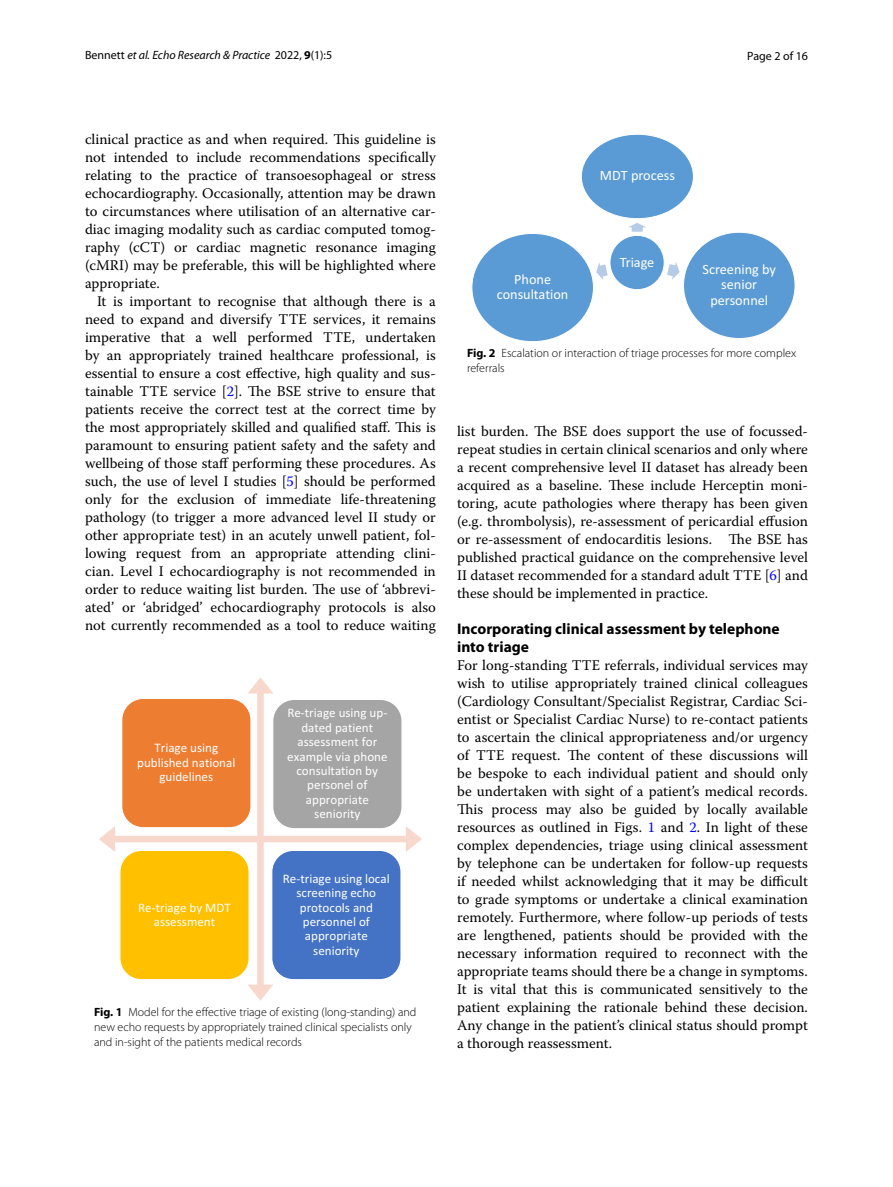
<style>
.page{position:relative;width:893px;height:1187px;background:#fff}
.page>*{position:absolute;margin:0;border:0;box-sizing:border-box;transform-origin:0 0}
.t1{font:700 15.45px/18px "Myriad Pro";color:#000}
.t2{font:14.7px/18px "Warnock Pro";color:#000;text-align:justify}
.t3{font:14.25px/15.6px "Calibri 2";color:#fff;text-align:center}
.t4{font:13.05px/14.4px "Calibri";color:#fff;text-align:center}
.t5{font:300 12px/15px "Myriad Pro";color:#000}
.t6{font:italic 12px "Myriad Pro";color:#000}
.t7{font:12px "Myriad Pro";color:#000}
.s1{font-style:normal}
.s2{font-weight:700;font-style:normal}
.s3{color:#00f}
.s4{font-weight:700}
</style>
<div class="page">
<svg style="left:99px;top:677px;width:323px;height:323px"></svg>
<div style="left:122px;top:698px;width:129px;height:129px;background:#ed7d31;border-radius:22px"></div>
<div style="left:121px;top:697px;width:131px;height:131px;border:1px solid #fff;border-radius:22px"></div>
<div style="left:273px;top:699px;width:129px;height:129px;background:#a5a5a5;border-radius:22px"></div>
<div style="left:272px;top:698px;width:131px;height:131px;border:1px solid #fff;border-radius:22px"></div>
<div style="left:120px;top:850px;width:129px;height:129px;background:#ffc000;border-radius:22px"></div>
<div style="left:119px;top:849px;width:131px;height:131px;border:1px solid #fff;border-radius:22px"></div>
<div style="left:272px;top:850px;width:129px;height:129px;background:#4472c4;border-radius:22px"></div>
<div style="left:271px;top:849px;width:131px;height:131px;border:1px solid #fff;border-radius:22px"></div>
<div style="left:610px;top:235px;width:54px;height:54px;background:#5b9bd5;border-radius:50%"></div>
<div style="left:610px;top:235px;width:55px;height:55px;border:1px solid #fff;border-radius:50%"></div>
<svg style="left:628px;top:223px;width:18px;height:9px"></svg>
<div style="left:581px;top:134px;width:112px;height:85px;background:#5b9bd5;border-radius:50%"></div>
<svg style="left:667px;top:262px;width:13px;height:18px"></svg>
<div style="left:683px;top:232px;width:112px;height:106px;background:#5b9bd5;border-radius:50%"></div>
<svg style="left:596px;top:262px;width:12px;height:18px"></svg>
<div style="left:472px;top:233px;width:121px;height:108px;background:#5b9bd5;border-radius:50%"></div>
<p class="t6" style="left:85px;top:48px;width:249px"><span class="s1">Bennett</span> et al. Echo Research &amp; Practice <span class="s1">2022,</span> <span class="s2">9</span><span class="s1">(1):5</span></p>
<p class="t7" style="left:747px;top:48px;width:62px">Page 2 of 16</p>
<p class="t2" style="left:85px;top:130px;width:352px">clinical practice as and when required. This guideline is not intended to include recommendations specifically relating to the practice of transoesophageal or stress echocardiography. Occasionally, attention may be drawn to circumstances where utilisation of an alternative car&shy;diac imaging modality such as cardiac computed tomog&shy;raphy (cCT) or cardiac magnetic resonance imaging (cMRI) may be preferable, this will be highlighted where appropriate.</p>
<p class="t2" style="left:85px;top:292px;width:352px;text-indent:12px">It is important to recognise that although there is a need to expand and diversify TTE services, it remains imperative that a well performed TTE, undertaken by an appropriately trained healthcare professional, is essential to ensure a cost effective, high quality and sus&shy;tainable TTE service [<span class="s3">2</span>]. The BSE strive to ensure that patients receive the correct test at the correct time by the most appropriately skilled and qualified staff. This is paramount to ensuring patient safety and the safety and wellbeing of those staff performing these procedures. As such, the use of level I studies [<span class="s3">5</span>] should be performed only for the exclusion of immediate life-threatening pathology (to trigger a more advanced level II study or other appropriate test) in an acutely unwell patient, fol&shy;lowing request from an appropriate attending clini&shy;cian. Level I echocardiography is not recommended in order to reduce waiting list burden. The use of ‘abbrevi&shy;ated’ or ‘abridged’ echocardiography protocols is also not currently recommended as a tool to reduce waiting</p>
<p class="t4" style="left:137px;top:740px;width:100px">Triage using published national guidelines</p>
<p class="t4" style="left:138px;top:900px;width:94px">Re-triage by MDT assessment</p>
<p class="t4" style="left:287px;top:706px;width:102px">Re-triage using up&shy;dated patient assessment for example via phone consultation by personel of appropriate seniority</p>
<p class="t4" style="left:283px;top:871px;width:108px">Re-triage using local screening echo protocols and personnel of appropriate seniority</p>
<p class="t5" style="left:94px;top:1004px;width:324px"><span class="s4">Fig. 1</span> Model for the effective triage of existing (long-standing) and new echo requests by appropriately trained clinical specialists only and in-sight of the patients medical records</p>
<p class="t3" style="left:497px;top:271px;width:73px">Phone consultation</p>
<p class="t3" style="left:600px;top:168px;width:77px">MDT process</p>
<p class="t3" style="left:620px;top:254px;width:36px">Triage</p>
<p class="t3" style="left:702px;top:261px;width:75px">Screening by senior personnel</p>
<p class="t5" style="left:467px;top:346px;width:331px"><span class="s4">Fig. 2</span> Escalation or interaction of triage processes for more complex referrals</p>
<p class="t2" style="left:457px;top:421px;width:352px">list burden. The BSE does support the use of focussed&shy;repeat studies in certain clinical scenarios and only where a recent comprehensive level II dataset has already been acquired as a baseline. These include Herceptin moni&shy;toring, acute pathologies where therapy has been given (e.g. thrombolysis), re-assessment of pericardial effusion or re-assessment of endocarditis lesions. The BSE has published practical guidance on the comprehensive level II dataset recommended for a standard adult TTE [<span class="s3">6</span>] and these should be implemented in practice.</p>
<p class="t1" style="left:457px;top:619px;width:324px">Incorporating clinical assessment by telephone into triage</p>
<p class="t2" style="left:457px;top:655px;width:352px">For long-standing TTE referrals, individual services may wish to utilise appropriately trained clinical colleagues (Cardiology Consultant/Specialist Registrar, Cardiac Sci&shy;entist or Specialist Cardiac Nurse) to re-contact patients to ascertain the clinical appropriateness and/or urgency of TTE request. The content of these discussions will be bespoke to each individual patient and should only be undertaken with sight of a patient’s medical records.<br>This process may also be guided by locally available resources as outlined in Figs. <span class="s3">1</span> and <span class="s3">2</span>. In light of these complex dependencies, triage using clinical assessment by telephone can be undertaken for follow-up requests if needed whilst acknowledging that it may be difficult to grade symptoms or undertake a clinical examination remotely. Furthermore, where follow-up periods of tests are lengthened, patients should be provided with the necessary information required to reconnect with the appropriate teams should there be a change in symptoms.<br>It is vital that this is communicated sensitively to the patient explaining the rationale behind these decision.<br>Any change in the patient’s clinical status should prompt a thorough reassessment.</p>
</div>
